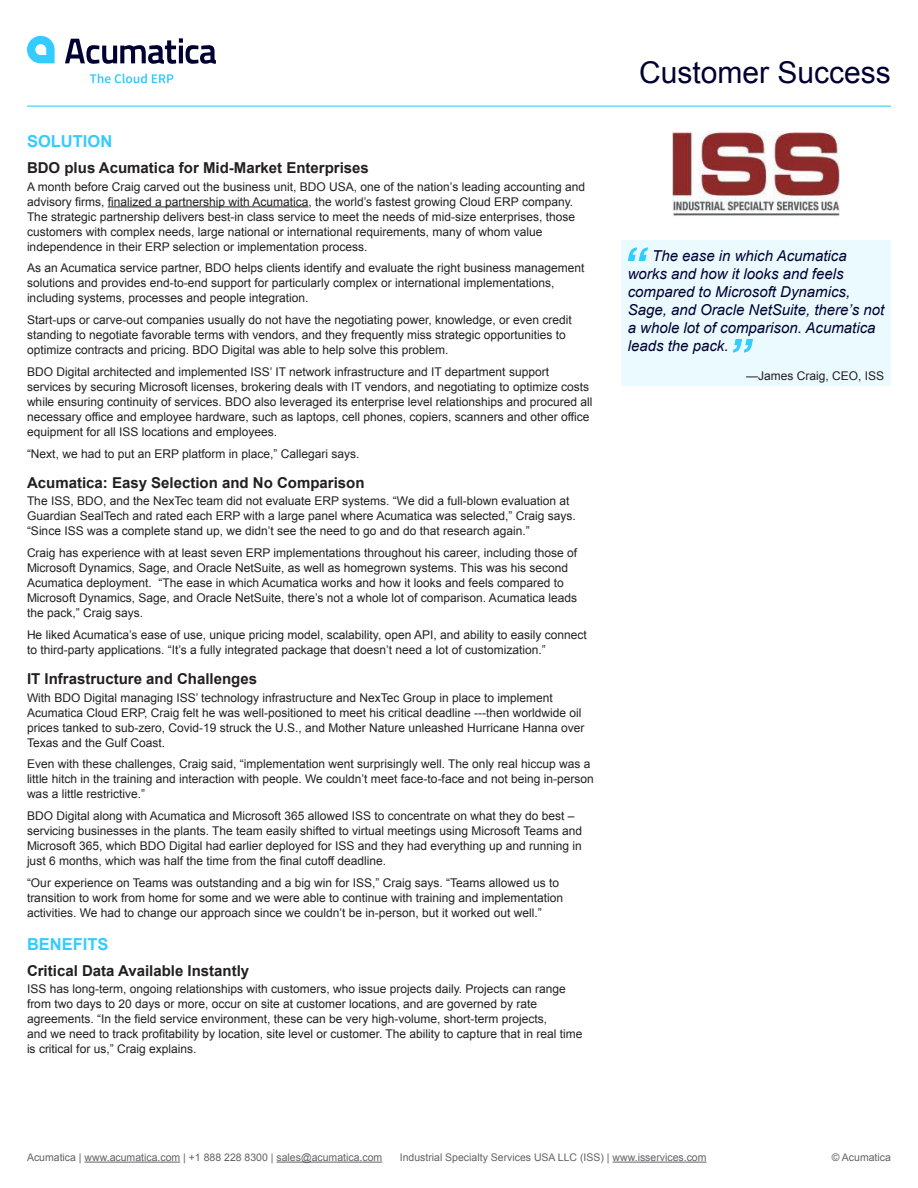
<style>
.page{position:relative;width:918px;height:1188px;background:#fff}
.page>*{position:absolute;margin:0;border:0;box-sizing:border-box;transform-origin:0 0}
.t1{font:30px "Arial";color:#003}
.Subhead{font:700 16.5px "Arial";color:#3cf}
.t2{font:italic 15px/18px "Arial";color:#003}
.Sub_Subhead{font:700 15px "Arial";color:#231f20}
.Body_Copy{font:12px/15px "Arial";color:#231f20}
.Quote_Author{font:12px "Arial";color:#231f20}
.t3{font:10.5px "Arial";color:#636366}
</style>
<div class="page">
<hr style="left:27px;top:106px;width:864px;height:1px;background:#3cf">
<svg style="left:27px;top:36px;width:28px;height:27px"></svg>
<svg style="left:65px;top:38px;width:151px;height:26px"></svg>
<svg style="left:90px;top:74px;width:83px;height:9px"></svg>
<hr style="left:85px;top:1162px;width:95px;height:1px;background:#636366">
<hr style="left:277px;top:1162px;width:105px;height:1px;background:#636366">
<hr style="left:613px;top:1162px;width:94px;height:1px;background:#636366">
<div style="left:621px;top:241px;width:270px;height:145px;background:#ebfaff"></div>
<svg style="left:628px;top:248px;width:20px;height:13px"></svg>
<svg style="left:733px;top:339px;width:20px;height:14px"></svg>
<hr style="left:108px;top:206px;width:200px;height:1px;background:#231f20">
<img style="left:673px;top:131px;width:166px;height:85px">
<p class="Subhead" style="left:27px;top:130px;width:87px">SOLUTION</p>
<p class="Sub_Subhead" style="left:27px;top:158px;width:344px">BDO plus Acumatica for Mid-Market Enterprises</p>
<p class="Body_Copy" style="left:27px;top:179px;width:560px">A month before Craig carved out the business unit, BDO USA, one of the nation’s leading accounting and advisory firms, finalized a partnership with Acumatica, the world’s fastest growing Cloud ERP company.<br>The strategic partnership delivers best-in class service to meet the needs of mid-size enterprises, those customers with complex needs, large national or international requirements, many of whom value independence in their ERP selection or implementation process.</p>
<p class="Body_Copy" style="left:27px;top:261px;width:559px">As an Acumatica service partner, BDO helps clients identify and evaluate the right business management solutions and provides end-to-end support for particularly complex or international implementations, including systems, processes and people integration.</p>
<p class="Body_Copy" style="left:27px;top:312px;width:546px">Start-ups or carve-out companies usually do not have the negotiating power, knowledge, or even credit standing to negotiate favorable terms with vendors, and they frequently miss strategic opportunities to optimize contracts and pricing. BDO Digital was able to help solve this problem.</p>
<p class="Body_Copy" style="left:27px;top:364px;width:567px">BDO Digital architected and implemented ISS’ IT network infrastructure and IT department support services by securing Microsoft licenses, brokering deals with IT vendors, and negotiating to optimize costs while ensuring continuity of services. BDO also leveraged its enterprise level relationships and procured all necessary office and employee hardware, such as laptops, cell phones, copiers, scanners and other office equipment for all ISS locations and employees.</p>
<p class="Body_Copy" style="left:27px;top:446px;width:334px">“Next, we had to put an ERP platform in place,” Callegari says.</p>
<p class="Sub_Subhead" style="left:27px;top:473px;width:339px">Acumatica: Easy Selection and No Comparison</p>
<p class="Body_Copy" style="left:27px;top:494px;width:550px">The ISS, BDO, and the NexTec team did not evaluate ERP systems. “We did a full-blown evaluation at<br>Guardian SealTech and rated each ERP with a large panel where Acumatica was selected,” Craig says. “Since ISS was a complete stand up, we didn’t see the need to go and do that research again.”</p>
<p class="Body_Copy" style="left:27px;top:545px;width:552px">Craig has experience with at least seven ERP implementations throughout his career, including those of Microsoft Dynamics, Sage, and Oracle NetSuite, as well as homegrown systems. This was his second Acumatica deployment. “The ease in which Acumatica works and how it looks and feels compared to Microsoft Dynamics, Sage, and Oracle NetSuite, there’s not a whole lot of comparison. Acumatica leads the pack,” Craig says.</p>
<p class="Body_Copy" style="left:27px;top:627px;width:561px">He liked Acumatica’s ease of use, unique pricing model, scalability, open API, and ability to easily connect to third-party applications. “It’s a fully integrated package that doesn’t need a lot of customization.”</p>
<p class="Sub_Subhead" style="left:27px;top:669px;width:232px">IT Infrastructure and Challenges</p>
<p class="Body_Copy" style="left:27px;top:690px;width:559px">With BDO Digital managing ISS’ technology infrastructure and NexTec Group in place to implement Acumatica Cloud ERP, Craig felt he was well-positioned to meet his critical deadline ---then worldwide oil prices tanked to sub-zero, Covid-19 struck the U.S., and Mother Nature unleashed Hurricane Hanna over Texas and the Gulf Coast.</p>
<p class="Body_Copy" style="left:27px;top:757px;width:568px">Even with these challenges, Craig said, “implementation went surprisingly well. The only real hiccup was a little hitch in the training and interaction with people. We couldn’t meet face-to-face and not being in-person was a little restrictive.”</p>
<p class="Body_Copy" style="left:27px;top:808px;width:557px">BDO Digital along with Acumatica and Microsoft 365 allowed ISS to concentrate on what they do best – servicing businesses in the plants. The team easily shifted to virtual meetings using Microsoft Teams and Microsoft 365, which BDO Digital had earlier deployed for ISS and they had everything up and running in just 6 months, which was half the time from the final cutoff deadline.</p>
<p class="Body_Copy" style="left:27px;top:875px;width:538px">“Our experience on Teams was outstanding and a big win for ISS,” Craig says. “Teams allowed us to transition to work from home for some and we were able to continue with training and implementation activities. We had to change our approach since we couldn’t be in-person, but it worked out well.”</p>
<p class="Subhead" style="left:27px;top:933px;width:83px">BENEFITS</p>
<p class="Sub_Subhead" style="left:27px;top:961px;width:224px">Critical Data Available Instantly</p>
<p class="Body_Copy" style="left:27px;top:982px;width:557px">ISS has long-term, ongoing relationships with customers, who issue projects daily. Projects can range from two days to 20 days or more, occur on site at customer locations, and are governed by rate agreements. “In the field service environment, these can be very high-volume, short-term projects,<br>and we need to track profitability by location, site level or customer. The ability to capture that in real time is critical for us,” Craig explains.</p>
<h1 class="t1" style="left:639px;top:56px;width:253px">Customer Success</h1>
<p class="t2" style="left:628px;top:247px;width:258px;text-indent:24px">The ease in which Acumatica works and how it looks and feels compared to Microsoft Dynamics,<br>Sage, and Oracle NetSuite, there’s not a whole lot of comparison. Acumatica leads the pack.</p>
<p class="Quote_Author" style="left:746px;top:369px;width:140px">—James Craig, CEO, ISS</p>
<p class="t3" style="left:27px;top:1151px;width:357px">Acumatica | www.acumatica.com | +1 888 228 8300 | sales@acumatica.com</p>
<p class="t3" style="left:400px;top:1151px;width:308px">Industrial Specialty Services USA LLC (ISS) | www.isservices.com</p>
<p class="t3" style="left:832px;top:1151px;width:61px">© Acumatica</p>
</div>
